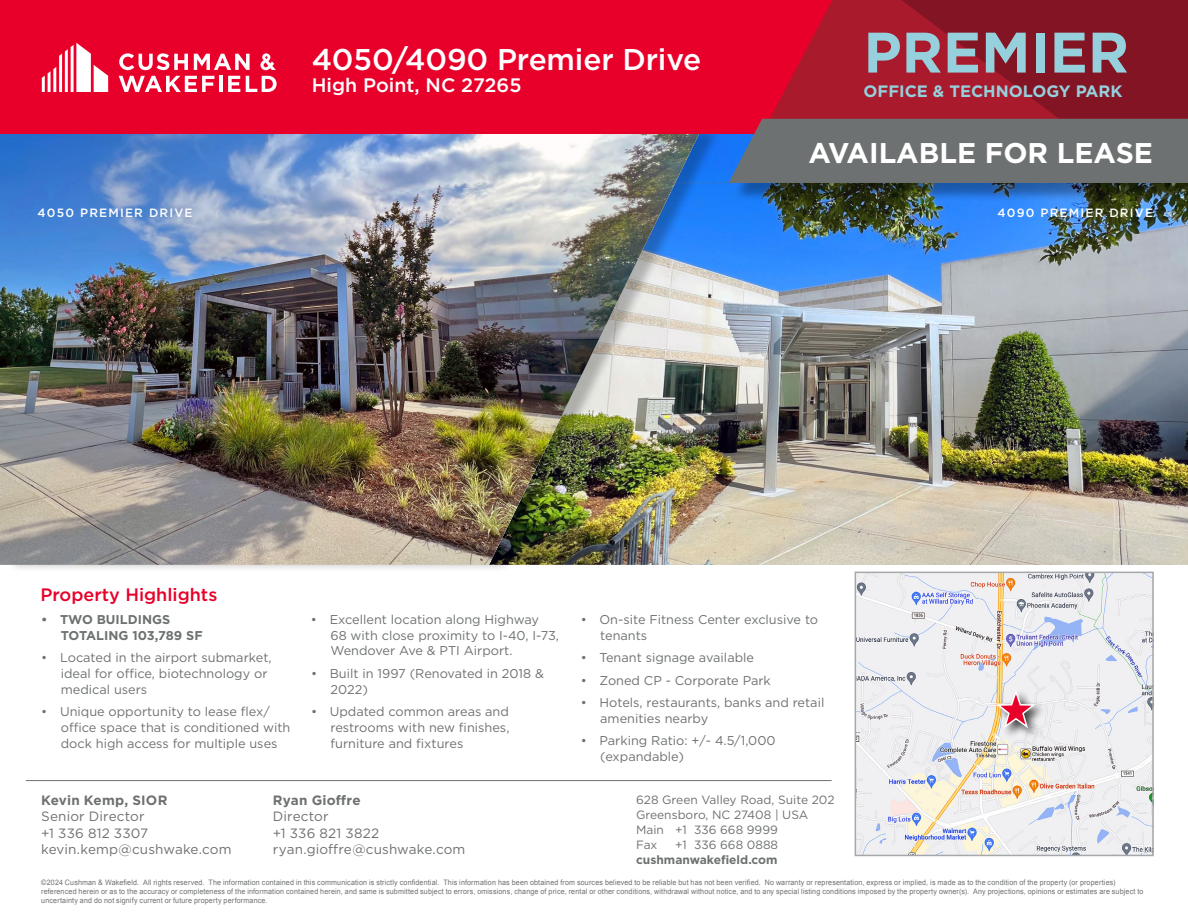
<style>
.page{position:relative;width:1188px;height:918px;background:#fff}
.page>*{position:absolute;margin:0;border:0;box-sizing:border-box;transform-origin:0 0}
.t1{font:700 57px "Gotham";color:#95d0dc}
.t2{font:500 30px "Gotham";letter-spacing:-.005em;color:#fff}
.t3{font:700 28.5px "Gotham";color:#fff}
.t4{font:500 19.5px "Gotham";color:#fff}
.t5{font:500 18px "Gotham";color:#e8002a}
.t6{font:700 16.5px "Gotham";color:#95d0dc}
.t7{font:13.5px/16.2px "Gotham";letter-spacing:.01em;color:#6e7171}
.t8{font:700 13.5px "Gotham";letter-spacing:.015em;color:#6e7171}
.t9{font:12.75px/15.8px "Gotham";color:#6e7171}
.t10{font:700 12.75px/15.8px "Gotham";color:#6e7171}
.t11{font:12px/15px "Gotham";color:#6e7171}
.t12{font:500 12px "Gotham";letter-spacing:.1em;color:#fff}
.t13{font:700 12px "Gotham";color:#6e7171}
.t14{font:7.5px/9px "Arial";letter-spacing:.02em;color:#6e7171;scale:.95 1}
</style>
<div class="page">
<img style="left:721px;top:202px;width:467px;height:363px">
<div style="left:6px;top:125px;width:715px;height:448px;background:#000;opacity:.25"></div>
<img style="left:0;top:134px;width:699px;height:431px">
<hr style="left:26px;top:780px;width:806px;height:1px;background:#6e7171">
<img style="left:858px;top:575px;width:293px;height:278px">
<div style="left:855px;top:572px;width:299px;height:284px;border:2px solid #a5a7aa"></div>
<div style="left:994px;top:688px;width:53px;height:52px;background:#000;opacity:.75"></div>
<svg style="left:994px;top:690px;width:44px;height:40px"></svg>
<div style="left:0;top:0;width:1188px;height:134px;background:#e8002a"></div>
<svg style="left:42px;top:43px;width:66px;height:49px"></svg>
<hr style="left:219px;top:76px;width:4px;height:16px;background:#fff">
<svg style="left:228px;top:76px;width:12px;height:16px"></svg>
<svg style="left:246px;top:76px;width:31px;height:16px"></svg>
<svg style="left:119px;top:53px;width:69px;height:17px"></svg>
<svg style="left:194px;top:54px;width:56px;height:16px"></svg>
<svg style="left:119px;top:76px;width:95px;height:16px"></svg>
<svg style="left:260px;top:53px;width:16px;height:17px"></svg>
<div style="left:599px;top:121px;width:589px;height:81px;background:#000;opacity:.33"></div>
<svg style="left:593px;top:0;width:595px;height:183px"></svg>
<h2 class="t2" style="left:312px;top:39px;width:391px">4050/4090 Premier Drive</h2>
<h3 class="t4" style="left:312px;top:72px;width:211px">High Point, NC 27265</h3>
<h1 class="t1" style="left:864px;top:15px;width:267px">PREMIER</h1>
<h3 class="t6" style="left:864px;top:80px;width:261px">OFFICE &amp; TECHNOLOGY PARK</h3>
<h3 class="t3" style="left:808px;top:134px;width:346px">AVAILABLE FOR LEASE</h3>
<h3 class="t12" style="left:37px;top:205px;width:157px">4050 PREMIER DRIVE</h3>
<h3 class="t12" style="left:997px;top:205px;width:157px">4090 PREMIER DRIVE</h3>
<h3 class="t5" style="left:40px;top:583px;width:178px">Property Highlights</h3>
<h3 class="t10" style="left:61px;top:611px;width:143px;text-indent:-20px">• TWO BUILDINGS<br>TOTALING 103,789 SF</h3>
<h3 class="t9" style="left:61px;top:650px;width:212px;text-indent:-20px">• Located in the airport submarket, ideal for office, biotechnology or medical users</h3>
<h3 class="t9" style="left:61px;top:704px;width:231px;text-indent:-20px">• Unique opportunity to lease flex/ office space that is conditioned with dock high access for multiple uses</h3>
<h3 class="t9" style="left:330px;top:611px;width:230px;text-indent:-20px">• Excellent location along Highway<br>68 with close proximity to I-40, I-73,<br>Wendover Ave &amp; PTI Airport.</h3>
<h3 class="t9" style="left:331px;top:665px;width:215px;text-indent:-20px">• Built in 1997 (Renovated in 2018 &amp;<br>2022)</h3>
<h3 class="t9" style="left:331px;top:704px;width:180px;text-align:justify;text-indent:-20px">• Updated common areas and restrooms with new finishes, furniture and fixtures</h3>
<h3 class="t8" style="left:41px;top:791px;width:128px">Kevin Kemp, SIOR</h3>
<h3 class="t7" style="left:41px;top:808px;width:192px">Senior Director<br>+1 336 812 3307 kevin.kemp@cushwake.com</h3>
<h3 class="t8" style="left:273px;top:791px;width:89px">Ryan Gioffre</h3>
<h3 class="t7" style="left:273px;top:808px;width:194px">Director<br>+1 336 821 3822 ryan.gioffre@cushwake.com</h3>
<h3 class="t9" style="left:600px;top:611px;width:219px;text-indent:-20px">• On-site Fitness Center exclusive to tenants</h3>
<h3 class="t9" style="left:581px;top:649px;width:175px">• Tenant signage available</h3>
<h3 class="t9" style="left:581px;top:672px;width:192px">• Zoned CP - Corporate Park</h3>
<h3 class="t9" style="left:600px;top:695px;width:226px;text-indent:-20px">• Hotels, restaurants, banks and retail amenities nearby</h3>
<h3 class="t9" style="left:600px;top:733px;width:177px;text-indent:-20px">• Parking Ratio: +/- 4.5/1,000 (expandable)</h3>
<h3 class="t11" style="left:636px;top:792px;width:200px">628 Green Valley Road, Suite 202<br>Greensboro, NC 27408 | USA<br>Main +1 336 668 9999<br>Fax</h3>
<h3 class="t11" style="left:675px;top:837px;width:105px">+1 336 668 0888</h3>
<h3 class="t13" style="left:636px;top:852px;width:143px">cushmanwakefield.com</h3>
<p class="t14" style="left:41px;top:878px;width:1162px">©2024 Cushman &amp; Wakefield. All rights reserved. The information contained in this communication is strictly confidential. This information has been obtained from sources believed to be reliable but has not been verified. No warranty or representation, express or implied, is made as to the condition of the property (or properties) referenced herein or as to the accuracy or completeness of the information contained herein, and same is submitted subject to errors, omissions, change of price, rental or other conditions, withdrawal without notice, and to any special listing conditions imposed by the property owner(s). Any projections, opinions or estimates are subject to uncertainty and do not signify current or future property performance.</p>
</div>
